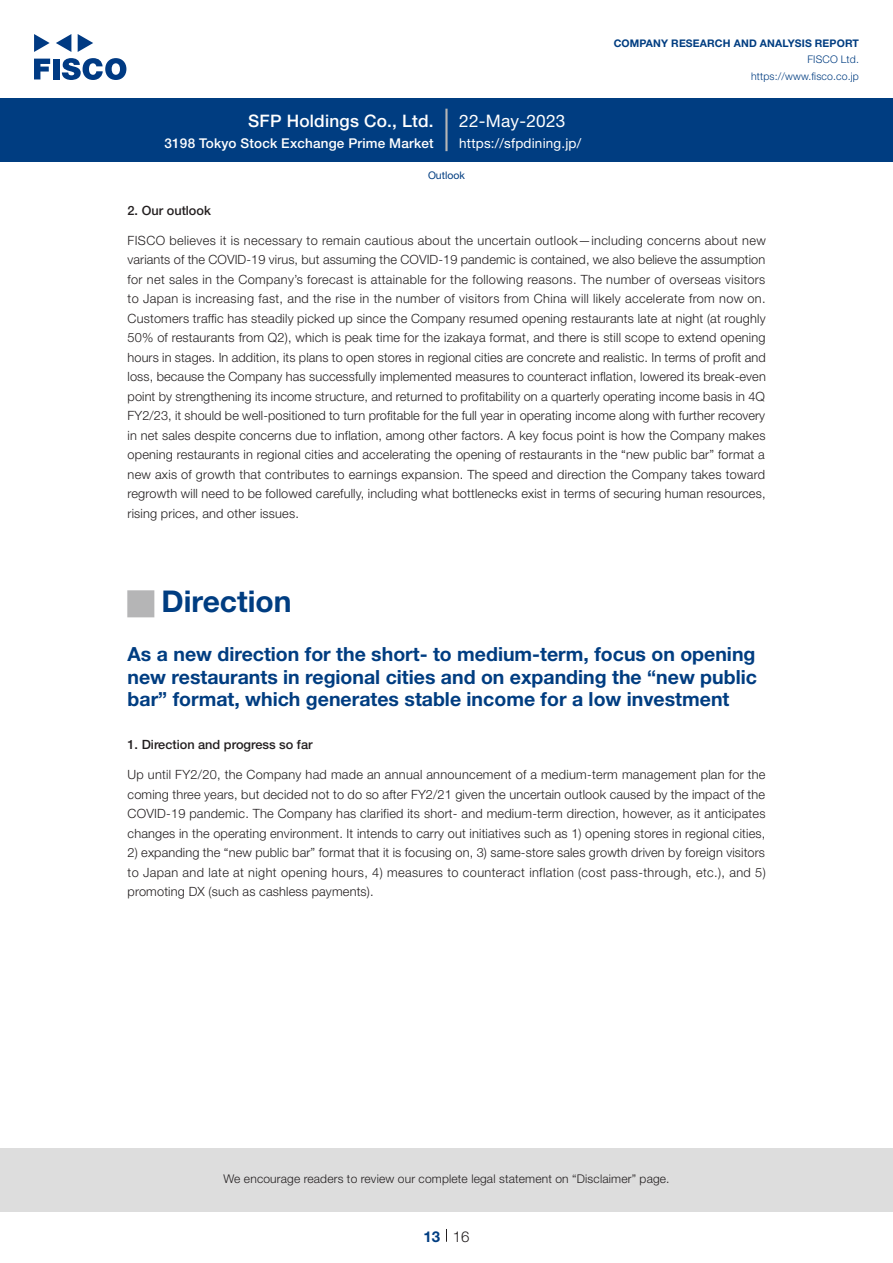
<style>
.page{position:relative;width:893px;height:1263px;background:#fff}
.page>*{position:absolute;margin:0;border:0;box-sizing:border-box;transform-origin:0 0}
.t1{font:700 30px "Helvetica Neue LT Std";color:#003d81}
.t2{font:27px "European Pi Std 1";color:#b5b5b6}
.t3{font:700 19.5px/22.5px "Helvetica Neue LT Std";color:#003d81;text-align:justify}
.t4{font:500 17.25px "Helvetica Neue LT Std";letter-spacing:.015em;color:#fff}
.t5{font:17.25px "Helvetica Neue LT Std";letter-spacing:.015em;color:#fff}
.t6{font:300 15px "Helvetica Neue LT Std";color:#231f20}
.t7{font:700 15px "Helvetica Neue LT Std";color:#003d81}
.t8{font:500 13.5px "Helvetica Neue LT Std";letter-spacing:.015em;color:#fff}
.t9{font:13.5px "Helvetica Neue LT Std";letter-spacing:.015em;color:#fff}
.t10{font:300 12.75px/19.5px "Helvetica Neue LT Std";letter-spacing:.015em;color:#231f20;text-align:justify}
.t11{font:500 12.75px "Helvetica Neue LT Std";color:#231f20}
.t12{font:300 12px "Helvetica Neue LT Std";letter-spacing:.015em;color:#231f20}
.t13{font:700 10.5px "Helvetica Neue LT Std";letter-spacing:.015em;color:#003d81}
.t14{font:300 10.5px/16.5px "Helvetica Neue LT Std";letter-spacing:.015em;color:#003d81;text-align:right}
.t15{font:10.5px "Helvetica Neue LT Std";color:#003d81}
</style>
<div class="page">
<div style="left:0;top:1148px;width:893px;height:64px;background:#ddd"></div>
<svg style="left:34px;top:59px;width:16px;height:20px"></svg>
<div style="left:53px;top:59px;width:6px;height:20px;background:#003a83"></div>
<svg style="left:62px;top:58px;width:64px;height:22px"></svg>
<svg style="left:34px;top:34px;width:16px;height:18px"></svg>
<svg style="left:78px;top:34px;width:15px;height:18px"></svg>
<svg style="left:56px;top:34px;width:15px;height:18px"></svg>
<div style="left:0;top:98px;width:893px;height:64px;background:#003d81"></div>
<hr style="left:445px;top:109px;width:3px;height:42px;background:#b5b5b6">
<svg style="left:446px;top:1229px;width:1px;height:13px"></svg>
<h3 class="t4" style="left:248px;top:110px;width:187px">SFP Holdings Co., Ltd.</h3>
<p class="t8" style="left:165px;top:135px;width:271px">3198 Tokyo Stock Exchange Prime Market</p>
<h3 class="t5" style="left:459px;top:110px;width:108px">22-May-2023</h3>
<p class="t9" style="left:459px;top:135px;width:124px">https://sfpdining j p. /</p>
<p class="t15" style="left:428px;top:169px;width:38px">Outlook</p>
<p class="t13" style="left:614px;top:37px;width:247px">COMPANY RESEARCH AND ANALYSIS REPORT</p>
<p class="t14" style="left:751px;top:51px;width:109px">FISCO Ltd. https://www.fisco.co j p.</p>
<p class="t11" style="left:128px;top:203px;width:85px">2. Our outlook</p>
<p class="t10" style="left:128px;top:230px;width:640px">FISCO believes isit necessary to remain cautious about the uncertain outlook—including concerns about new variants of the COVID-19 virus, but assuming the COVID-19 pandemic is contained, we also believe the assumption for net sales in the Company s’ forecast is attainable for the following reasons. The number of overseas visitors to Japan is increasing fast, and the rise in the number of visitors from China will likely accelerate from now on.<br>Customers traffic has steadily picked up since the Company resumed opening restaurants late at night (at roughly 50% of restaurants from Q ,)2 which is peak time for the izakaya format, and there is still scope to extend opening hours in stages In. addition, its plans to open stores in regional cities are concrete and realistic In. terms of profit and loss, because the Company has successfully implemented measures to counteract inflation, lowered its break-even point by strengthening its income structure, and returned to profitability on a quarterly operating income basis in Q4<br>FY2/23, it should be well-positioned to turn profitable for the full year in operating income along with further recovery in net sales despite concerns due to inflation, among other factors A. key focus point is how the Company makes opening restaurants in regional cities and accelerating the opening of restaurants in the “new public bar” format a new axis of growth that contributes to earnings expansion. The speed and direction the Company takes toward regrowth will need to be followed carefully, including what bottlenecks exist in terms of securing human resources, rising prices, and other issues.</p>
<h2 class="t2" style="left:128px;top:589px;width:28px">■</h2>
<h3 class="t3" style="left:128px;top:643px;width:631px">As a new direction for the short- to medium-term, focus on opening new restaurants in regional cities and on expanding the “new public bar” format, which generates stable income for a low investment</h3>
<p class="t11" style="left:128px;top:737px;width:186px">1. Direction and progress so far</p>
<p class="t10" style="left:128px;top:765px;width:639px">Up until FY2/20, the Company had made an annual announcement of a medium-term management plan for the coming three years, but decided not to do so after FY2/21 given the uncertain outlook caused by the impact of the COVID-19 pandemic. The Company has clarified its short- and medium-term direction, however, as it anticipates changes in the operating environment It. intends to carry out initiatives such as 1) opening stores in regional cities,</p>
<p class="t10" style="left:128px;top:843px;width:640px">2) expanding the “new public bar” format that isit focusing on 3, ) same-store sales growth driven by foreign visitors to Japan and late at night opening hours 4, ) measures to counteract inflation (cost pass-through, e t c ,). a n d (5 promoting DX (such as cashless payments .(</p>
<h1 class="t1" style="left:162px;top:583px;width:131px">Direction</h1>
<p class="t12" style="left:223px;top:1171px;width:448px">We encourage readers to review our complete legal statement on “Disclaimer” page.</p>
<p class="t7" style="left:423px;top:1227px;width:18px">13</p>
<p class="t6" style="left:453px;top:1227px;width:18px">16</p>
</div>
